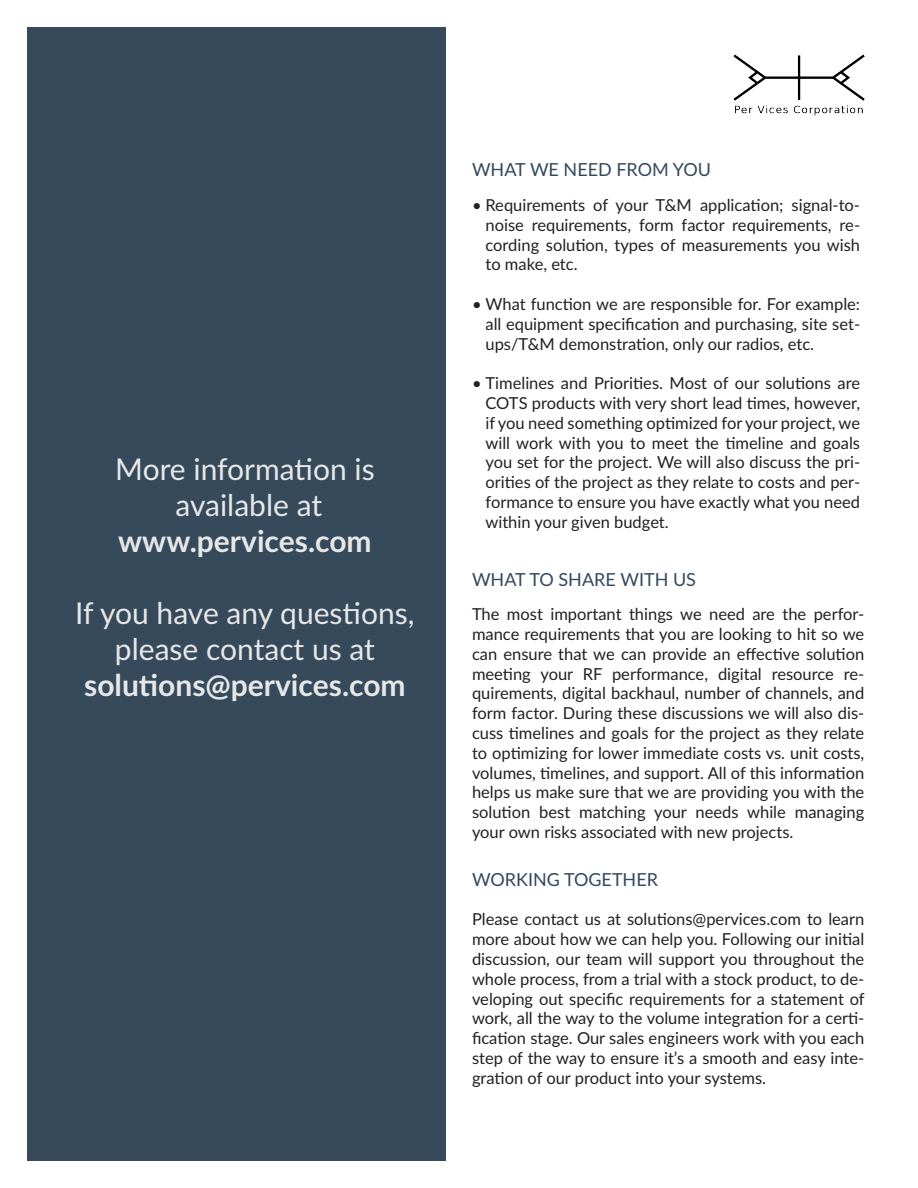
<style>
.page{position:relative;width:918px;height:1188px;background:#fff}
.page>*{position:absolute;margin:0;border:0;box-sizing:border-box;transform-origin:0 0}
.t1{font:30px "Lato";color:#e7e7e7}
.t2{font:700 30px "Lato";color:#e7e7e7}
.t3{font:18px "Lato";color:#35495d}
.t4{font:16.5px/19.8px "Lato";color:#212121;text-align:justify}
</style>
<div class="page">
<img style="left:733px;top:54px;width:131px;height:61px">
<div style="left:27px;top:27px;width:419px;height:1134px;background:#364a5c"></div>
<p class="t1" style="left:115px;top:448px;width:261px">More information is</p>
<p class="t1" style="left:175px;top:484px;width:148px">available at</p>
<p class="t2" style="left:118px;top:519px;width:255px">www.pervices.com</p>
<p class="t1" style="left:75px;top:592px;width:341px">If you have any questions,</p>
<p class="t1" style="left:115px;top:628px;width:262px">please contact us at</p>
<p class="t2" style="left:84px;top:663px;width:323px">solutions@pervices.com</p>
<p class="t3" style="left:472px;top:157px;width:240px">WHAT WE NEED FROM YOU</p>
<p class="t4" style="left:486px;top:194px;width:376px;text-indent:-14px">• Requirements of your T&amp;M application; signal-to&shy;noise requirements, form factor requirements, re&shy;cording solution, types of measurements you wish to make, etc.</p>
<p class="t4" style="left:486px;top:293px;width:376px;text-indent:-14px">• What function we are responsible for. For example: all equipment specification and purchasing, site set&shy;ups/T&amp;M demonstration, only our radios, etc.</p>
<p class="t4" style="left:486px;top:373px;width:376px;text-indent:-14px">• Timelines and Priorities. Most of our solutions are COTS products with very short lead times, however, if you need something optimized for your project, we will work with you to meet the timeline and goals you set for the project. We will also discuss the pri&shy;orities of the project as they relate to costs and per&shy;formance to ensure you have exactly what you need within your given budget.</p>
<p class="t3" style="left:472px;top:566px;width:226px">WHAT TO SHARE WITH US</p>
<p class="t4" style="left:472px;top:604px;width:394px">The most important things we need are the perfor&shy;mance requirements that you are looking to hit so we can ensure that we can provide an effective solution meeting your RF performance, digital resource re&shy;quirements, digital backhaul, number of channels, and form factor. During these discussions we will also dis&shy;cuss timelines and goals for the project as they relate to optimizing for lower immediate costs vs. unit costs, volumes, timelines, and support. All of this information helps us make sure that we are providing you with the solution best matching your needs while managing your own risks associated with new projects.</p>
<p class="t3" style="left:472px;top:867px;width:188px">WORKING TOGETHER</p>
<p class="t4" style="left:472px;top:909px;width:394px">Please contact us at solutions@pervices.com to learn more about how we can help you. Following our initial discussion, our team will support you throughout the whole process, from a trial with a stock product, to de&shy;veloping out specific requirements for a statement of work, all the way to the volume integration for a certi&shy;fication stage. Our sales engineers work with you each step of the way to ensure it’s a smooth and easy inte&shy;gration of our product into your systems.</p>
</div>
